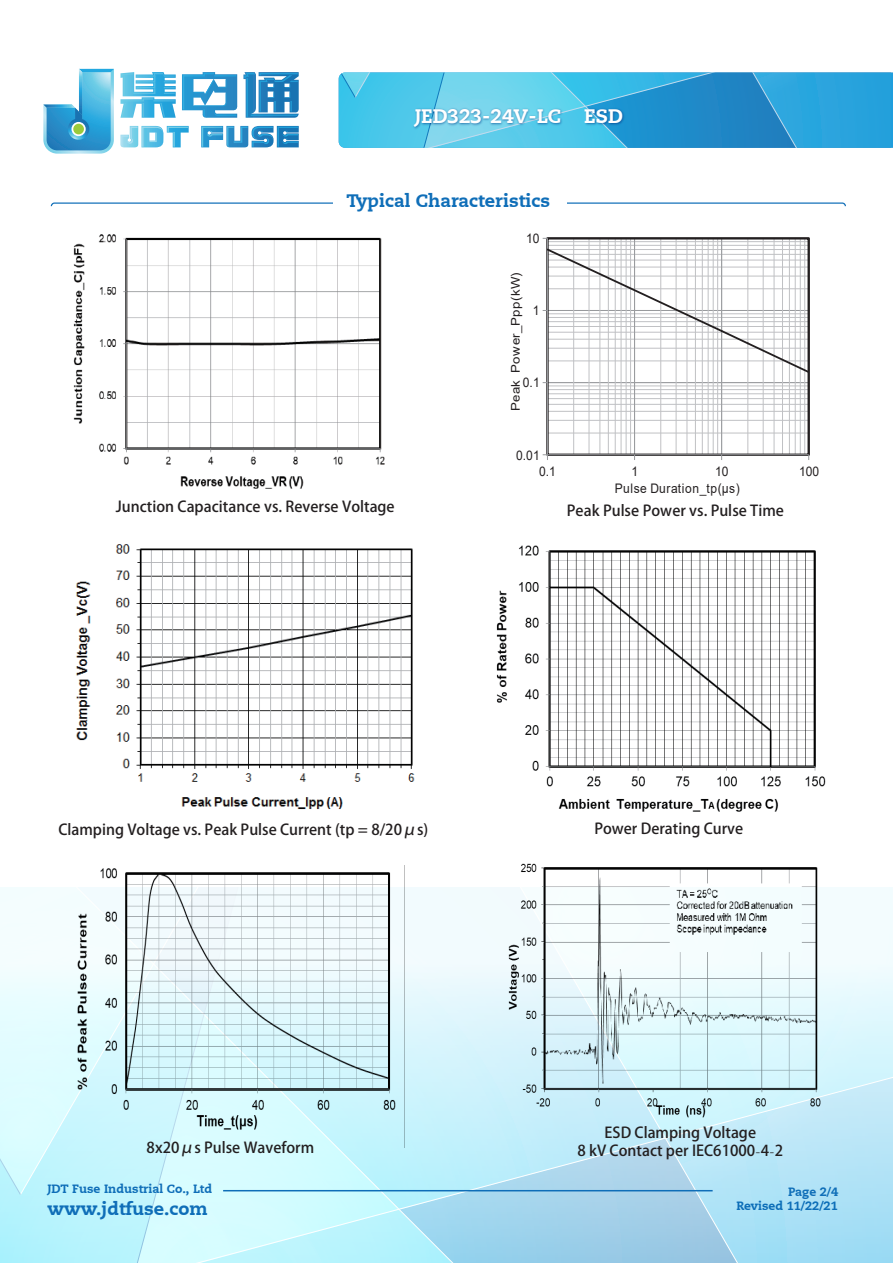
<style>
.page{position:relative;width:893px;height:1263px;background:#fff}
.page>*{position:absolute;margin:0;border:0;box-sizing:border-box;transform-origin:0 0}
.t1{font:800 19.5px "Caecilia LT";color:#fff}
.t2{font:800 18px "Caecilia LT";color:#0f6eb8}
.t3{font:15px/18px "Arial Bold G Bpc EUC H";color:#231f20;text-align:center}
.t4{font:13.2px "Arial";letter-spacing:.045em;color:#231f20;scale:.91 1}
.t5{font:800 12px "Caecilia LT";color:#0f6eb8}
.t6{font:12px "Arial";color:#231f20;scale:1.1 1}
.t7{font:800 12px "Caecilia LT";color:#0d6eb8}
.s1{font-family:"Adobe Song Std";font-weight:300}
</style>
<div class="page">
<svg style="left:0;top:887px;width:19px;height:259px"></svg>
<svg style="left:715px;top:887px;width:176px;height:376px;background:#c1e9f8"></svg>
<svg style="left:19px;top:887px;width:56px;height:309px"></svg>
<svg style="left:75px;top:887px;width:640px;height:376px;background:#c1eaf7"></svg>
<svg style="left:131px;top:1147px;width:108px;height:116px;background:#d2fafe"></svg>
<svg style="left:0;top:1146px;width:22px;height:50px"></svg>
<svg style="left:339px;top:72px;width:554px;height:76px;background:#3aaddd"></svg>
<img style="left:411px;top:104px;width:215px;height:28px">
<svg style="left:51px;top:202px;width:795px;height:4px"></svg>
<div style="left:334px;top:196px;width:233px;height:17px;background:#fff"></div>
<img style="left:73px;top:234px;width:312px;height:255px">
<svg style="left:549px;top:240px;width:258px;height:213px"></svg>
<hr style="left:547px;top:433px;width:262px;height:1px;background:#c0c1c4">
<hr style="left:547px;top:420px;width:262px;height:1px;background:#c0c1c4">
<hr style="left:547px;top:411px;width:262px;height:1px;background:#c0c1c4">
<hr style="left:547px;top:404px;width:262px;height:1px;background:#c0c1c4">
<hr style="left:547px;top:398px;width:262px;height:1px;background:#c0c1c4">
<hr style="left:547px;top:393px;width:262px;height:1px;background:#c0c1c4">
<hr style="left:547px;top:389px;width:262px;height:1px;background:#c0c1c4">
<hr style="left:547px;top:385px;width:262px;height:1px;background:#c0c1c4">
<hr style="left:547px;top:245px;width:262px;height:1px;background:#c0c1c4">
<hr style="left:547px;top:241px;width:262px;height:1px;background:#c0c1c4">
<hr style="left:547px;top:382px;width:262px;height:1px;background:#989a9d">
<hr style="left:573px;top:238px;width:1px;height:217px;background:#c0c1c4">
<hr style="left:589px;top:238px;width:1px;height:217px;background:#c0c1c4">
<hr style="left:599px;top:238px;width:1px;height:217px;background:#c0c1c4">
<hr style="left:608px;top:238px;width:1px;height:217px;background:#c0c1c4">
<hr style="left:615px;top:238px;width:1px;height:217px;background:#c0c1c4">
<hr style="left:621px;top:238px;width:1px;height:217px;background:#c0c1c4">
<hr style="left:626px;top:238px;width:1px;height:217px;background:#c0c1c4">
<hr style="left:630px;top:238px;width:1px;height:217px;background:#c0c1c4">
<hr style="left:660px;top:238px;width:1px;height:217px;background:#c0c1c4">
<hr style="left:676px;top:238px;width:1px;height:217px;background:#c0c1c4">
<hr style="left:687px;top:238px;width:1px;height:217px;background:#c0c1c4">
<hr style="left:695px;top:238px;width:1px;height:217px;background:#c0c1c4">
<hr style="left:702px;top:238px;width:1px;height:217px;background:#c0c1c4">
<hr style="left:708px;top:238px;width:1px;height:217px;background:#c0c1c4">
<hr style="left:713px;top:238px;width:1px;height:217px;background:#c0c1c4">
<hr style="left:717px;top:238px;width:1px;height:217px;background:#c0c1c4">
<hr style="left:747px;top:238px;width:1px;height:217px;background:#c0c1c4">
<hr style="left:763px;top:238px;width:1px;height:217px;background:#c0c1c4">
<hr style="left:774px;top:238px;width:1px;height:217px;background:#c0c1c4">
<hr style="left:782px;top:238px;width:1px;height:217px;background:#c0c1c4">
<hr style="left:789px;top:238px;width:1px;height:217px;background:#c0c1c4">
<hr style="left:795px;top:238px;width:1px;height:217px;background:#c0c1c4">
<hr style="left:800px;top:238px;width:1px;height:217px;background:#c0c1c4">
<hr style="left:804px;top:238px;width:1px;height:217px;background:#c0c1c4">
<hr style="left:634px;top:238px;width:1px;height:217px;background:#989a9d">
<hr style="left:721px;top:238px;width:1px;height:217px;background:#989a9d">
<div style="left:546px;top:237px;width:264px;height:219px;border:2px solid #231f20"></div>
<hr style="left:547px;top:238px;width:1px;height:217px;background:#989a9d">
<hr style="left:547px;top:454px;width:262px;height:1px;background:#989a9d">
<svg style="left:543px;top:454px;width:5px;height:6px"></svg>
<svg style="left:543px;top:247px;width:266px;height:127px"></svg>
<img style="left:76px;top:544px;width:339px;height:266px">
<img style="left:496px;top:545px;width:330px;height:267px">
<img style="left:69px;top:866px;width:336px;height:281px">
<img style="left:503px;top:863px;width:326px;height:256px">
<hr style="left:223px;top:1190px;width:490px;height:1px;background:#0f6eb8">
<svg style="left:120px;top:126px;width:179px;height:21px"></svg>
<svg style="left:120px;top:72px;width:179px;height:46px"></svg>
<svg style="left:43px;top:69px;width:71px;height:85px"></svg>
<svg style="left:71px;top:122px;width:15px;height:14px"></svg>
<div style="left:73px;top:124px;width:11px;height:10px;background:#9aca3b;border-radius:50%"></div>
<h1 class="t1" style="left:415px;top:104px;width:210px">JED323-24V-LC ESD</h1>
<p class="t2" style="left:347px;top:190px;width:205px">Typical Characteristics</p>
<p class="t4" style="left:526px;top:229px;width:16px">10</p>
<p class="t6" style="left:507px;top:372px;width:93px;rotate:-90deg">Powe _r Ppp k( W)</p>
<p class="t6" style="left:507px;top:411px;width:29px;rotate:-90deg">Peak</p>
<p class="t4" style="left:533px;top:301px;width:9px">1</p>
<p class="t4" style="left:523px;top:374px;width:20px">0.1</p>
<p class="t4" style="left:516px;top:446px;width:27px">0.01</p>
<p class="t4" style="left:539px;top:463px;width:20px">0.1</p>
<p class="t4" style="left:631px;top:463px;width:9px">1</p>
<p class="t4" style="left:715px;top:463px;width:16px">10</p>
<p class="t4" style="left:799px;top:463px;width:24px">100</p>
<p class="t4" style="left:615px;top:479px;width:139px">Pulse Duration_tp(μs)</p>
<p class="t3" style="left:116px;top:497px;width:280px">Junction Capacitance vs. Reverse Voltage</p>
<p class="t3" style="left:567px;top:502px;width:219px">Peak Pulse Power vs. Pulse Time</p>
<p class="t3" style="left:58px;top:820px;width:371px">Clamping Voltage vs. Peak Pulse Current (tp = 8/20μs)</p>
<p class="t3" style="left:594px;top:819px;width:150px">Power Derating Curve</p>
<p class="t3" style="left:147px;top:1138px;width:169px">8x20μs Pulse Waveform</p>
<p class="t5" style="left:47px;top:1182px;width:166px">JDT Fuse Industrial Co., Ltd</p>
<p class="t2" style="left:48px;top:1198px;width:162px">www.jdtfuse.com</p>
<p class="t3" style="left:577px;top:1124px;width:207px">ESD Clamping Voltage<br>8 kV Contact per IEC61000<span class="s1">-</span>4<span class="s1">-</span>2</p>
<p class="t5" style="left:788px;top:1185px;width:52px">Page 2/4</p>
<p class="t7" style="left:736px;top:1198px;width:103px">Revised 11/22/21</p>
</div>
